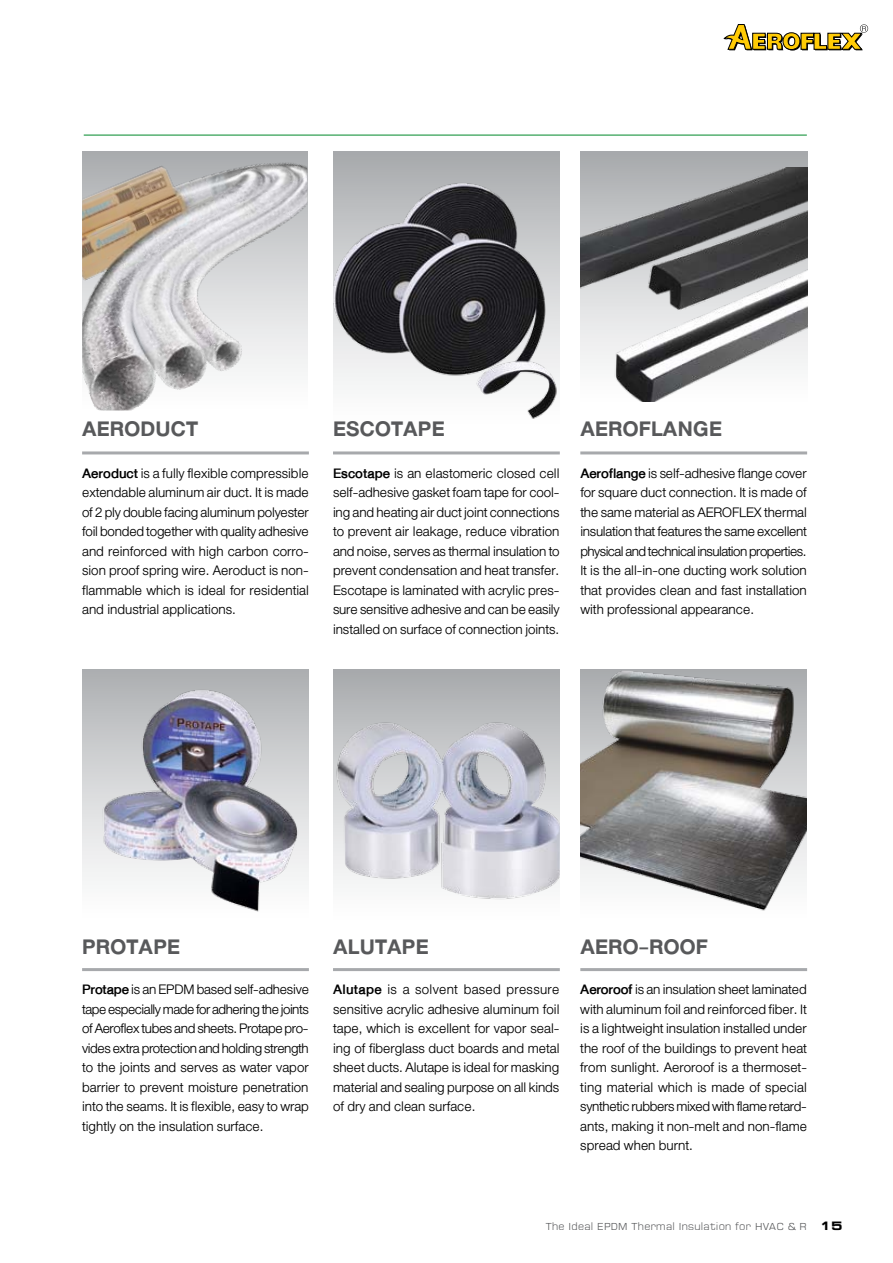
<style>
.page{position:relative;width:893px;height:1263px;background:#fff}
.page>*{position:absolute;margin:0;border:0;box-sizing:border-box;transform-origin:0 0}
.t1{font:30px "DB Helvethaica X 75 Bd";letter-spacing:.01em;color:#58595b}
.t2{font:19.5px/19.5px "DB Helvethaica X 45 Li";color:#000;text-align:justify}
.t3{font:300 15px "DB Euro Thai X";letter-spacing:-.025em;color:#58595b}
.s1{font-family:"DB Helvethaica X 65 Med"}
.s2{font-weight:700;font-stretch:expanded;font-size:18px;color:#000}
</style>
<div class="page">
<div style="left:82px;top:670px;width:226px;height:249px;background:linear-gradient(to bottom,#b0b2b5,#fff)"></div>
<img style="left:93px;top:684px;width:215px;height:232px">
<div style="left:333px;top:152px;width:226px;height:271px;background:#acaeb1"></div>
<img style="left:333px;top:183px;width:226px;height:240px">
<svg style="left:333px;top:670px;width:227px;height:44px;background:#afb1b4"></svg>
<img style="left:333px;top:714px;width:227px;height:186px">
<img style="left:580px;top:670px;width:227px;height:241px">
<img style="left:82px;top:152px;width:225px;height:258px">
<div style="left:580px;top:152px;width:227px;height:249px;background:#aaacae"></div>
<img style="left:580px;top:168px;width:227px;height:233px">
<hr style="left:333px;top:451px;width:227px;height:3px;background:#a7a9ac">
<hr style="left:82px;top:968px;width:227px;height:3px;background:#a7a9ac">
<hr style="left:333px;top:968px;width:227px;height:3px;background:#a7a9ac">
<hr style="left:580px;top:968px;width:227px;height:3px;background:#a7a9ac">
<hr style="left:82px;top:451px;width:227px;height:3px;background:#a7a9ac">
<hr style="left:580px;top:451px;width:227px;height:3px;background:#a7a9ac">
<hr style="left:84px;top:135px;width:723px;height:1px;background:#1c9541">
<svg style="left:724px;top:24px;width:144px;height:27px"></svg>
<h1 class="t1" style="left:82px;top:411px;width:118px">AERODUCT</h1>
<p class="t2" style="left:82px;top:463px;width:228px"><span class="s1">Aeroduct</span> is a fully flexible compressible extendable aluminum air duct. It is made of 2 ply double facing aluminum polyester foil bonded together with quality adhesive and reinforced with high carbon corro&shy;sion proof spring wire. Aeroduct is non&shy;flammable which is ideal for residential and industrial applications.</p>
<h1 class="t1" style="left:333px;top:411px;width:113px">ESCOTAPE</h1>
<h1 class="t1" style="left:580px;top:411px;width:143px">AEROFLANGE</h1>
<p class="t2" style="left:580px;top:463px;width:228px"><span class="s1">Aeroflange</span> is self-adhesive flange cover for square duct connection. It is made of the same material as AEROFLEX thermal insulation that features the same excellent physical and technical insulation properties.<br>It is the all-in-one ducting work solution that provides clean and fast installation with professional appearance.</p>
<p class="t2" style="left:333px;top:463px;width:228px"><span class="s1">Escotape</span> is an elastomeric closed cell self-adhesive gasket foam tape for cool&shy;ing and heating air duct joint connections to prevent air leakage, reduce vibration and noise, serves as thermal insulation to prevent condensation and heat transfer.<br>Escotape is laminated with acrylic pres&shy;sure sensitive adhesive and can be easily installed on surface of connection joints.</p>
<h1 class="t1" style="left:82px;top:929px;width:99px">PROTAPE</h1>
<h1 class="t1" style="left:333px;top:929px;width:97px">ALUTAPE</h1>
<p class="t2" style="left:82px;top:980px;width:228px"><span class="s1">Protape</span> is an EPDM based self-adhesive tape especially made for adhering the joints of Aeroflex tubes and sheets. Protape pro&shy;vides extra protection and holding strength to the joints and serves as water vapor barrier to prevent moisture penetration into the seams. It is flexible, easy to wrap tightly on the insulation surface.</p>
<p class="t2" style="left:333px;top:980px;width:228px"><span class="s1">Alutape</span> is a solvent based pressure sensitive acrylic adhesive aluminum foil tape, which is excellent for vapor seal&shy;ing of fiberglass duct boards and metal sheet ducts. Alutape is ideal for masking material and sealing purpose on all kinds of dry and clean surface.</p>
<h1 class="t1" style="left:580px;top:929px;width:129px">AERO-ROOF</h1>
<p class="t2" style="left:580px;top:980px;width:228px"><span class="s1">Aeroroof</span> is an insulation sheet laminated with aluminum foil and reinforced fiber. It is a lightweight insulation installed under the roof of the buildings to prevent heat from sunlight. Aeroroof is a thermoset&shy;ting material which is made of special synthetic rubbers mixed with flame retard&shy;ants, making it non-melt and non-flame spread when burnt.</p>
<p class="t3" style="left:545px;top:1218px;width:299px">The Ideal EPDM Thermal Insulation for HVAC &amp; R <span class="s2">15</span></p>
</div>
